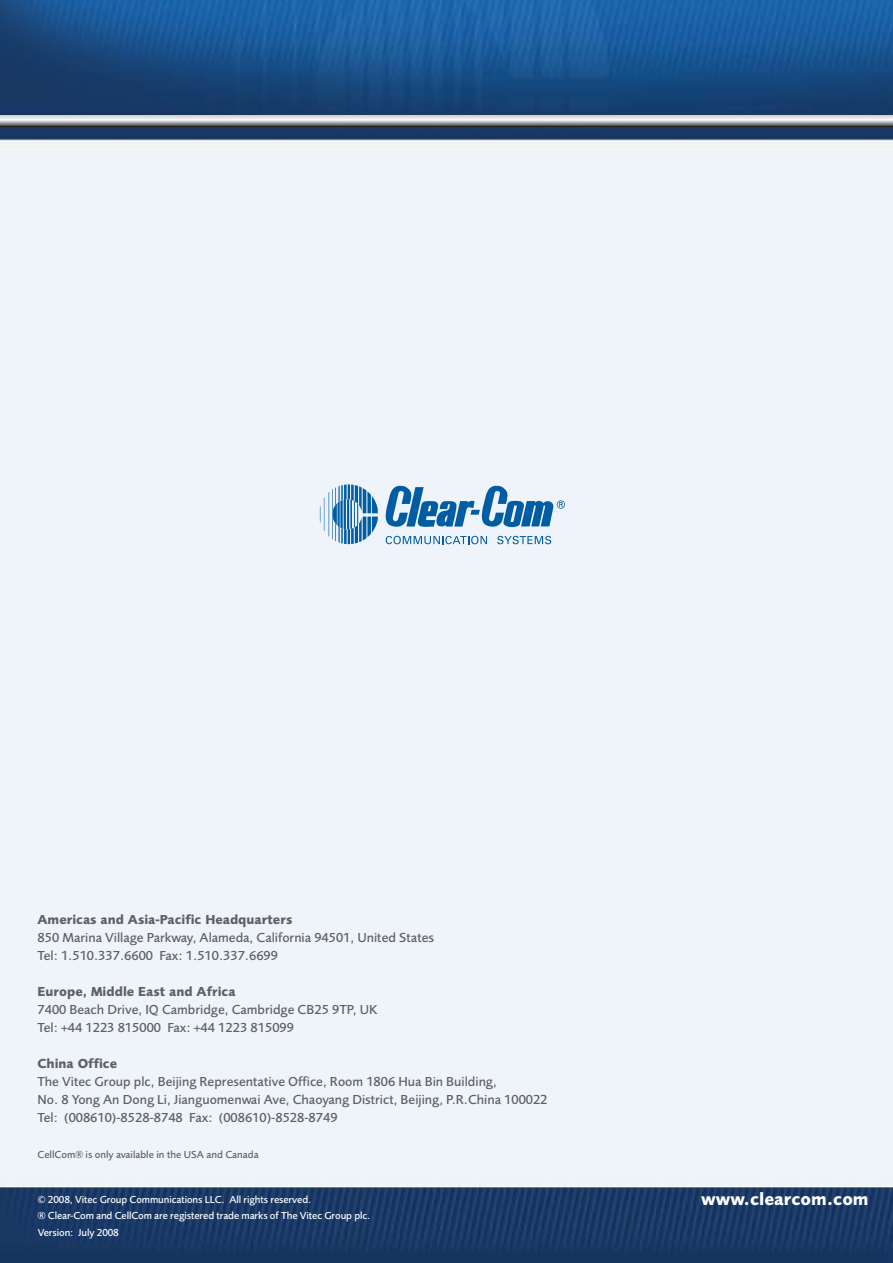
<style>
.page{position:relative;width:893px;height:1263px;background:#fff}
.page>*{position:absolute;margin:0;border:0;box-sizing:border-box;transform-origin:0 0}
.t1{font:700 18px "Foundry Sans";color:#fff}
.t2{font:500 13.5px/18px "Foundry Sans";color:#5f6062}
.t3{font:700 13.5px "Foundry Sans";color:#5f6062}
.t4{font:500 10.5px/16.5px "Foundry Sans";letter-spacing:-.01em;color:#fff}
.t5{font:500 10.5px "Foundry Sans";color:#5f6062}
</style>
<div class="page">
<img style="left:0;top:0;width:893px;height:1263px">
<svg style="left:320px;top:484px;width:245px;height:60px"></svg>
<svg style="left:0;top:116px;width:893px;height:10px;background:#bbbcbe"></svg>
<p class="t3" style="left:38px;top:912px;width:256px">Americas and Asia-Pacific Headquarters</p>
<p class="t2" style="left:38px;top:929px;width:398px">850 Marina Village Parkway, Alameda, California 94501, United States<br>Tel: 1.510.337.6600 Fax: 1.510.337.6699</p>
<p class="t3" style="left:38px;top:984px;width:200px">Europe, Middle East and Africa</p>
<p class="t2" style="left:38px;top:1001px;width:342px">7400 Beach Drive, IQ Cambridge, Cambridge CB25 9TP, UK<br>Tel: +44 1223 815000 Fax: +44 1223 815099</p>
<p class="t3" style="left:38px;top:1056px;width:81px">China Office</p>
<p class="t2" style="left:38px;top:1073px;width:512px">The Vitec Group plc, Beijing Representative Office, Room 1806 Hua Bin Building,<br>No. 8 Yong An Dong Li, Jianguomenwai Ave, Chaoyang District, Beijing, P.R.China 100022<br>Tel: (008610)-8528-8748 Fax: (008610)-8528-8749</p>
<p class="t5" style="left:38px;top:1149px;width:223px">CellCom® is only available in the USA and Canada</p>
<p class="t4" style="left:38px;top:1191px;width:334px">© 2008, Vitec Group Communications LLC. All rights reserved.<br>® Clear-Com and CellCom are registered trade marks of The Vitec Group plc.<br>Version: July 2008</p>
<h1 class="t1" style="left:701px;top:1189px;width:169px">www.clearcom.com</h1>
</div>
